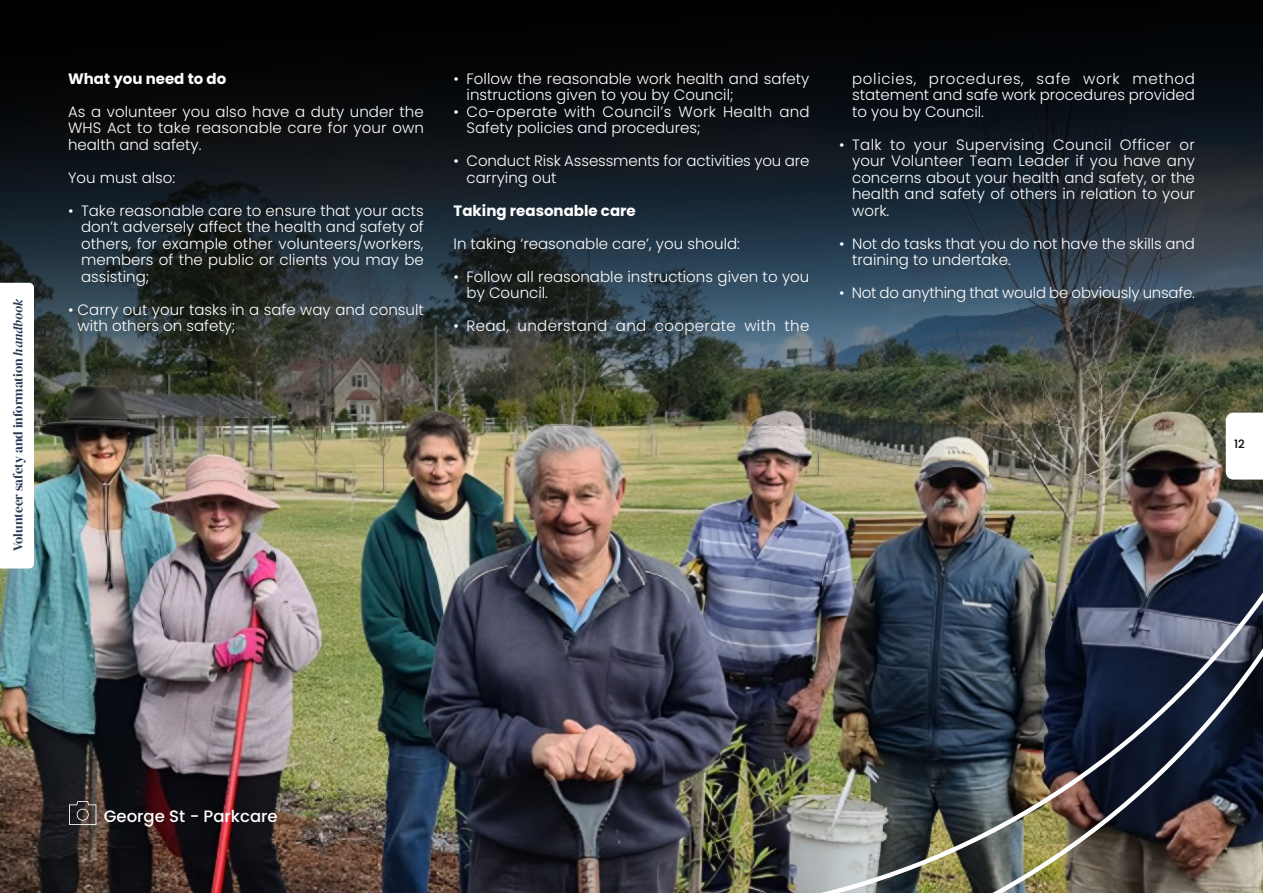
<style>
.page{position:relative;width:1263px;height:893px;background:#fff}
.page>*{position:absolute;margin:0;border:0;box-sizing:border-box;transform-origin:0 0}
.t1{font:500 16.5px "Poppins";color:#fff}
.t2{font:300 15px/16.5px "Poppins";color:#fff}
.t3{font:700 15px "Poppins";color:#fff}
.t4{font:300 15px "Poppins";letter-spacing:.025em;color:#fff}
.t5{font:13.2px "DM Serif Display";color:#263753}
.t6{font:500 11.4px "Poppins";color:#000}
.s1{font-style:italic}
</style>
<div class="page">
<img style="left:0;top:426px;width:616px;height:467px">
<svg style="left:0;top:0;width:1263px;height:426px;background:#171c1d"></svg>
<svg style="left:666px;top:110px;width:597px;height:96px;background:#141c24"></svg>
<img style="left:616px;top:206px;width:647px;height:687px">
<svg style="left:69px;top:801px;width:27px;height:24px"></svg>
<svg style="left:1226px;top:413px;width:37px;height:67px"></svg>
<svg style="left:0;top:283px;width:34px;height:285px"></svg>
<p class="t5" style="left:10px;top:551px;width:253px;rotate:-90deg">Volunteer safety and information <span class="s1">handbook</span></p>
<p class="t3" style="left:68px;top:70px;width:160px">What you need to do</p>
<p class="t2" style="left:68px;top:103px;width:357px;text-align:justify">As a volunteer you also have a duty under the WHS Act to take reasonable care for your own health and safety.</p>
<p class="t2" style="left:68px;top:169px;width:109px">You must also:</p>
<p class="t2" style="left:81px;top:202px;width:344px;text-align:justify;text-indent:-13px">• Take reasonable care to ensure that your acts don’t adversely affect the health and safety of others, for example other volunteers/workers, members of the public or clients you may be assisting;</p>
<p class="t2" style="left:78px;top:301px;width:348px;text-indent:-10px">• Carry out your tasks in a safe way and consult with others on safety;</p>
<p class="t2" style="left:467px;top:70px;width:344px;text-indent:-13px">• Follow the reasonable work health and safety instructions given to you by Council;</p>
<p class="t2" style="left:467px;top:103px;width:344px;text-indent:-13px">• Co-operate with Council’s Work Health and<br>Safety policies and procedures;</p>
<p class="t2" style="left:467px;top:153px;width:344px;text-indent:-13px">• Conduct Risk Assessments for activities you are carrying out</p>
<p class="t3" style="left:454px;top:202px;width:184px">Taking reasonable care</p>
<p class="t2" style="left:454px;top:235px;width:288px">In taking ‘reasonable care’, you should:</p>
<p class="t2" style="left:467px;top:268px;width:344px;text-indent:-13px">• Follow all reasonable instructions given to you by Council.</p>
<p class="t4" style="left:454px;top:317px;width:357px">• Read, understand and cooperate with the</p>
<p class="t2" style="left:852px;top:70px;width:344px;text-align:justify">policies, procedures, safe work method statement and safe work procedures provided to you by Council.</p>
<p class="t2" style="left:852px;top:136px;width:344px;text-align:justify;text-indent:-13px">• Talk to your Supervising Council Officer or your Volunteer Team Leader if you have any concerns about your health and safety, or the health and safety of others in relation to your work.</p>
<p class="t2" style="left:852px;top:235px;width:344px;text-indent:-13px">• Not do tasks that you do not have the skills and training to undertake.</p>
<p class="t2" style="left:839px;top:285px;width:357px">• Not do anything that would be obviously unsafe.</p>
<p class="t6" style="left:1234px;top:437px;width:12px">12</p>
<p class="t1" style="left:104px;top:806px;width:175px">George St - Parkcare</p>
</div>
